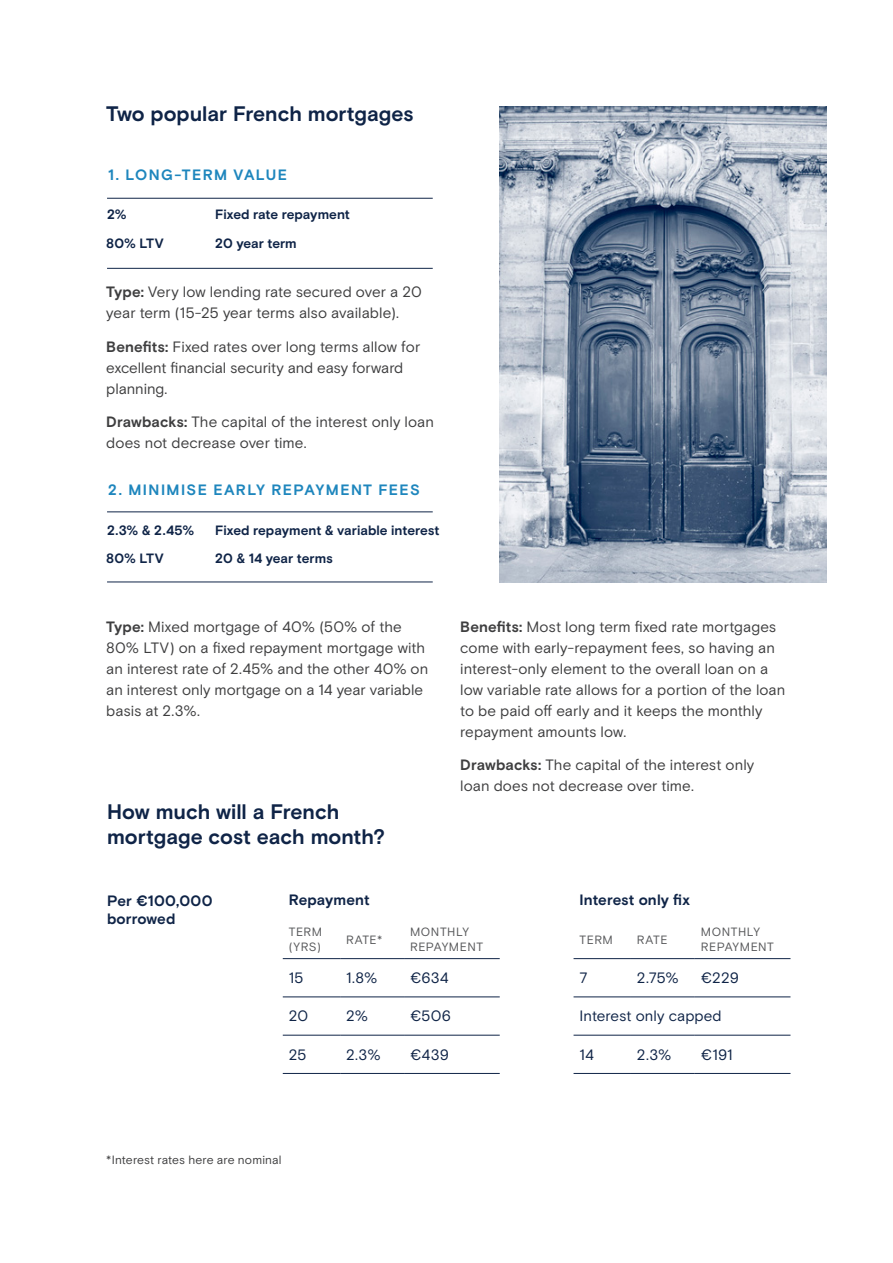
<style>
.page{position:relative;width:893px;height:1263px;background:#fff}
.page>*{position:absolute;margin:0;border:0;box-sizing:border-box;transform-origin:0 0}
.Plain_Text{font:700 21px/25.2px "Basis Grotesque";color:#0f2447}
.Plain_Text-2{font:15px/21px "Basis Grotesque";color:#3e3e3f}
.t1{font:15px "Basis Grotesque";letter-spacing:.005em;color:#0f2447}
.Plain_Text-3{font:700 15px "Basis Grotesque";letter-spacing:.09em;color:#1e86bd}
.t2{font:700 15px "Basis Grotesque";letter-spacing:.01em;color:#0f2447}
.Plain_Text-4{font:700 13.5px "Basis Grotesque";color:#0f2447}
.Plain_Text-5{font:12px/14.4px "Basis Grotesque";letter-spacing:.045em;color:#57585a}
.Plain_Text-6{font:12px "Basis Grotesque";letter-spacing:.01em;color:#3e3e3f}
.s1{font-weight:700}
</style>
<div class="page">
<img style="left:499px;top:106px;width:328px;height:477px">
<hr style="left:107px;top:198px;width:326px;height:1px;background:#0f2447">
<hr style="left:107px;top:511px;width:326px;height:1px;background:#0f2447">
<hr style="left:107px;top:268px;width:326px;height:1px;background:#0f2447">
<hr style="left:107px;top:582px;width:326px;height:1px;background:#0f2447">
<hr style="left:283px;top:958px;width:57px;height:1px;background:#0f2447">
<hr style="left:340px;top:958px;width:64px;height:1px;background:#0f2447">
<hr style="left:404px;top:958px;width:96px;height:1px;background:#0f2447">
<hr style="left:283px;top:996px;width:57px;height:1px;background:#0f2447">
<hr style="left:340px;top:996px;width:64px;height:1px;background:#0f2447">
<hr style="left:404px;top:996px;width:96px;height:1px;background:#0f2447">
<hr style="left:283px;top:1035px;width:57px;height:1px;background:#0f2447">
<hr style="left:340px;top:1035px;width:64px;height:1px;background:#0f2447">
<hr style="left:404px;top:1035px;width:96px;height:1px;background:#0f2447">
<hr style="left:283px;top:1073px;width:57px;height:1px;background:#0f2447">
<hr style="left:340px;top:1073px;width:64px;height:1px;background:#0f2447">
<hr style="left:404px;top:1073px;width:96px;height:1px;background:#0f2447">
<hr style="left:574px;top:958px;width:57px;height:1px;background:#0f2447">
<hr style="left:631px;top:958px;width:64px;height:1px;background:#0f2447">
<hr style="left:695px;top:958px;width:95px;height:1px;background:#0f2447">
<hr style="left:574px;top:996px;width:57px;height:1px;background:#0f2447">
<hr style="left:631px;top:996px;width:64px;height:1px;background:#0f2447">
<hr style="left:695px;top:996px;width:95px;height:1px;background:#0f2447">
<hr style="left:574px;top:1035px;width:57px;height:1px;background:#0f2447">
<hr style="left:631px;top:1035px;width:64px;height:1px;background:#0f2447">
<hr style="left:695px;top:1035px;width:95px;height:1px;background:#0f2447">
<hr style="left:574px;top:1073px;width:57px;height:1px;background:#0f2447">
<hr style="left:631px;top:1073px;width:64px;height:1px;background:#0f2447">
<hr style="left:695px;top:1073px;width:95px;height:1px;background:#0f2447">
<p class="Plain_Text" style="left:106px;top:101px;width:309px">Two popular French mortgages</p>
<p class="Plain_Text-3" style="left:108px;top:165px;width:180px">1. LONG-TERM VALUE</p>
<p class="Plain_Text-4" style="left:107px;top:207px;width:21px">2%</p>
<p class="Plain_Text-4" style="left:106px;top:236px;width:59px">80% LTV</p>
<p class="Plain_Text-4" style="left:215px;top:207px;width:136px">Fixed rate repayment</p>
<p class="Plain_Text-4" style="left:215px;top:236px;width:83px">20 year term</p>
<p class="Plain_Text-2" style="left:106px;top:281px;width:317px"><span class="s1">Type:</span> Very low lending rate secured over a 20 year term (15-25 year terms also available).</p>
<p class="Plain_Text-2" style="left:106px;top:336px;width:315px"><span class="s1">Benefits:</span> Fixed rates over long terms allow for excellent financial security and easy forward planning.</p>
<p class="Plain_Text-2" style="left:106px;top:412px;width:329px"><span class="s1">Drawbacks:</span> The capital of the interest only loan does not decrease over time.</p>
<p class="Plain_Text-3" style="left:108px;top:481px;width:313px">2. MINIMISE EARLY REPAYMENT FEES</p>
<p class="Plain_Text-4" style="left:107px;top:522px;width:89px">2.3% &amp; 2.45%</p>
<p class="Plain_Text-4" style="left:106px;top:550px;width:59px">80% LTV</p>
<p class="Plain_Text-4" style="left:215px;top:522px;width:226px">Fixed repayment &amp; variable interest</p>
<p class="Plain_Text-4" style="left:215px;top:550px;width:119px">20 &amp; 14 year terms</p>
<p class="Plain_Text-2" style="left:106px;top:616px;width:323px"><span class="s1">Type:</span> Mixed mortgage of 40% (50% of the 80% LTV) on a fixed repayment mortgage with an interest rate of 2.45% and the other 40% on an interest only mortgage on a 14 year variable basis at 2.3%.</p>
<p class="Plain_Text" style="left:107px;top:799px;width:279px">How much will a French mortgage cost each month?</p>
<p class="Plain_Text-2" style="left:460px;top:616px;width:327px"><span class="s1">Benefits:</span> Most long term fixed rate mortgages come with early-repayment fees, so having an interest-only element to the overall loan on a low variable rate allows for a portion of the loan to be paid off early and it keeps the monthly repayment amounts low.</p>
<p class="Plain_Text-2" style="left:460px;top:754px;width:296px"><span class="s1">Drawbacks:</span> The capital of the interest only loan does not decrease over time.</p>
<p class="t2" style="left:107px;top:892px;width:107px">Per €100,000</p>
<p class="t2" style="left:107px;top:910px;width:70px">borrowed</p>
<p class="t2" style="left:289px;top:891px;width:82px">Repayment</p>
<p class="Plain_Text-5" style="left:289px;top:925px;width:35px">TERM (YRS)</p>
<p class="Plain_Text-5" style="left:346px;top:932px;width:38px">RATE*</p>
<p class="Plain_Text-5" style="left:410px;top:925px;width:75px">MONTHLY<br>REPAYMENT</p>
<p class="t1" style="left:289px;top:969px;width:16px">15</p>
<p class="t1" style="left:346px;top:969px;width:33px">1.8%</p>
<p class="t1" style="left:410px;top:969px;width:40px">€634</p>
<p class="t1" style="left:289px;top:1007px;width:21px">20</p>
<p class="t1" style="left:346px;top:1007px;width:24px">2%</p>
<p class="t1" style="left:410px;top:1007px;width:42px">€506</p>
<p class="t1" style="left:289px;top:1045px;width:19px">25</p>
<p class="t1" style="left:346px;top:1045px;width:36px">2.3%</p>
<p class="t1" style="left:410px;top:1045px;width:40px">€439</p>
<p class="Plain_Text-6" style="left:106px;top:1153px;width:177px">*Interest rates here are nominal</p>
<p class="t2" style="left:580px;top:891px;width:112px">Interest only fix</p>
<p class="Plain_Text-5" style="left:580px;top:932px;width:35px">TERM</p>
<p class="Plain_Text-5" style="left:637px;top:932px;width:32px">RATE</p>
<p class="Plain_Text-5" style="left:701px;top:925px;width:75px">MONTHLY<br>REPAYMENT</p>
<p class="t1" style="left:580px;top:969px;width:10px">7</p>
<p class="t1" style="left:637px;top:969px;width:43px">2.75%</p>
<p class="t1" style="left:701px;top:969px;width:40px">€229</p>
<p class="t1" style="left:580px;top:1007px;width:144px">Interest only capped</p>
<p class="t1" style="left:580px;top:1045px;width:16px">14</p>
<p class="t1" style="left:637px;top:1045px;width:36px">2.3%</p>
<p class="t1" style="left:701px;top:1045px;width:33px">€191</p>
</div>
